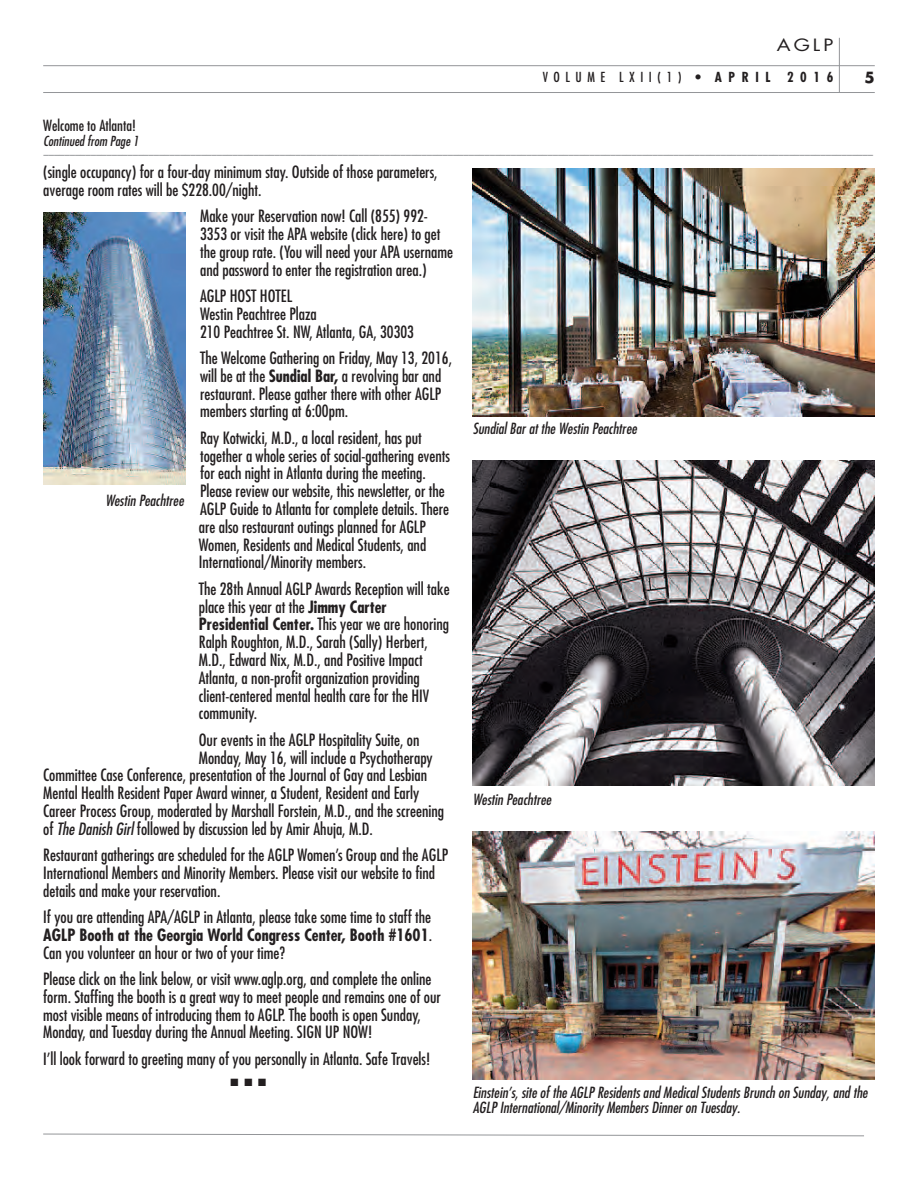
<style>
.page{position:relative;width:918px;height:1188px;background:#fff}
.page>*{position:absolute;margin:0;border:0;box-sizing:border-box;transform-origin:0 0}
.t1{font:condensed 16.5px/17.9px "Futura";color:#231f20}
.t2{font:16.5px "Futura";color:#231f20;scale:1.2 1}
.t3{font:italic condensed 15px/15.6px "Futura";color:#231f20}
.t4{font:condensed 15px "Futura";color:#231f20}
.t5{font:700 15px "Futura";color:#231f20}
.t6{font:condensed 13.5px "Futura";letter-spacing:.41em;color:#231f20}
.t7{font:italic condensed 13.5px "Futura";color:#231f20}
.t8{font:italic condensed 10.5px "Futura";color:#808285}
.t9{font:10.5px "Zapf Dingbats ITC";color:#231f20}
.s1{font-weight:700}
.s2{font-style:italic}
</style>
<div class="page">
<hr style="left:43px;top:92px;width:832px;height:1px;background:#939598">
<hr style="left:43px;top:65px;width:832px;height:1px;background:#939598">
<hr style="left:839px;top:38px;width:1px;height:55px;background:#939598">
<img style="left:43px;top:213px;width:142px;height:271px">
<img style="left:473px;top:461px;width:402px;height:325px">
<svg style="left:43px;top:1133px;width:821px;height:4px"></svg>
<img style="left:473px;top:169px;width:402px;height:247px">
<img style="left:473px;top:832px;width:402px;height:247px">
<p class="t2" style="left:777px;top:34px;width:49px">AGLP</p>
<p class="t6" style="left:543px;top:68px;width:292px">VOLUME LXII(1) • <span class="s1">APRIL 2016</span></p>
<p class="t5" style="left:864px;top:67px;width:12px">5</p>
<p class="t4" style="left:43px;top:116px;width:94px">Welcome to Atlanta!</p>
<p class="t7" style="left:43px;top:133px;width:97px">Continued from Page 1</p>
<p class="t8" style="left:43px;top:147px;width:831px">––––––––––––––––––––––––––––––––––––––––––––––––––––––––––––––––––––––––––––––––––––––––––––––––––––––––––––––––––––––––––––––––––––––––––––––––––––––––––––––</p>
<p class="t1" style="left:43px;top:163px;width:396px">(single occupancy) for a four-day minimum stay. Outside of those parameters, average room rates will be $228.00/night.</p>
<p class="t1" style="left:200px;top:207px;width:255px">Make your Reservation now! Call (855) 992- 3353 or visit the APA website (click here) to get the group rate. (You will need your APA username and password to enter the registration area.)</p>
<p class="t1" style="left:200px;top:287px;width:215px">AGLP HOST HOTEL<br>Westin Peachtree Plaza<br>210 Peachtree St. NW, Atlanta, GA, 30303</p>
<p class="t1" style="left:200px;top:349px;width:253px">The Welcome Gathering on Friday, May 13, 2016, will be at the <span class="s1">Sundial Bar,</span> a revolving bar and restaurant. Please gather there with other AGLP members starting at 6:00pm.</p>
<p class="t1" style="left:199px;top:428px;width:253px">Ray Kotwicki, M.D., a local resident, has put together a whole series of social-gathering events for each night in Atlanta during the meeting.<br>Please review our website, this newsletter, or the AGLP Guide to Atlanta for complete details. There are also restaurant outings planned for AGLP Women, Residents and Medical Students, and International/Minority members.</p>
<p class="t1" style="left:199px;top:579px;width:252px">The 28th Annual AGLP Awards Reception will take place this year at the <span class="s1">Jimmy Carter Presidential Center.</span> This year we are honoring Ralph Roughton, M.D., Sarah (Sally) Herbert, M.D., Edward Nix, M.D., and Positive Impact Atlanta, a non-profit organization providing client-centered mental health care for the HIV community.</p>
<p class="t1" style="left:199px;top:730px;width:222px">Our events in the AGLP Hospitality Suite, on</p>
<p class="t1" style="left:199px;top:748px;width:235px">Monday, May 16, will include a Psychotherapy</p>
<p class="t1" style="left:43px;top:766px;width:385px">Committee Case Conference, presentation of the Journal of Gay and Lesbian</p>
<p class="t1" style="left:43px;top:784px;width:378px">Mental Health Resident Paper Award winner, a Student, Resident and Early</p>
<p class="t1" style="left:43px;top:802px;width:403px">Career Process Group, moderated by Marshall Forstein, M.D., and the screening</p>
<p class="t1" style="left:43px;top:819px;width:331px">of <span class="s2">The Danish Girl</span> followed by discussion led by Amir Ahuja, M.D.</p>
<p class="t1" style="left:43px;top:846px;width:407px">Restaurant gatherings are scheduled for the AGLP Women’s Group and the AGLP<br>International Members and Minority Members. Please visit our website to find details and make your reservation.</p>
<p class="t1" style="left:43px;top:908px;width:390px;text-align:justify">If you are attending APA/AGLP in Atlanta, please take some time to staff the <span class="s1">AGLP Booth at the Georgia World Congress Center, Booth #1601</span>.<br>Can you volunteer an hour or two of your time?</p>
<p class="t1" style="left:43px;top:970px;width:399px">Please click on the link below, or visit www.aglp.org, and complete the online form. Staffing the booth is a great way to meet people and remains one of our most visible means of introducing them to AGLP. The booth is open Sunday, Monday, and Tuesday during the Annual Meeting. SIGN UP NOW!</p>
<p class="t1" style="left:43px;top:1050px;width:389px">I’ll look forward to greeting many of you personally in Atlanta. Safe Travels!</p>
<p class="t9" style="left:231px;top:1076px;width:37px">■ ■ ■</p>
<p class="t3" style="left:105px;top:492px;width:80px">Westin Peachtree</p>
<p class="t3" style="left:473px;top:421px;width:166px">Sundial Bar at the Westin Peachtree</p>
<p class="t3" style="left:473px;top:791px;width:80px">Westin Peachtree</p>
<p class="t3" style="left:473px;top:1084px;width:396px">Einstein’s, site of the AGLP Residents and Medical Students Brunch on Sunday, and the<br>AGLP International/Minority Members Dinner on Tuesday.</p>
</div>
